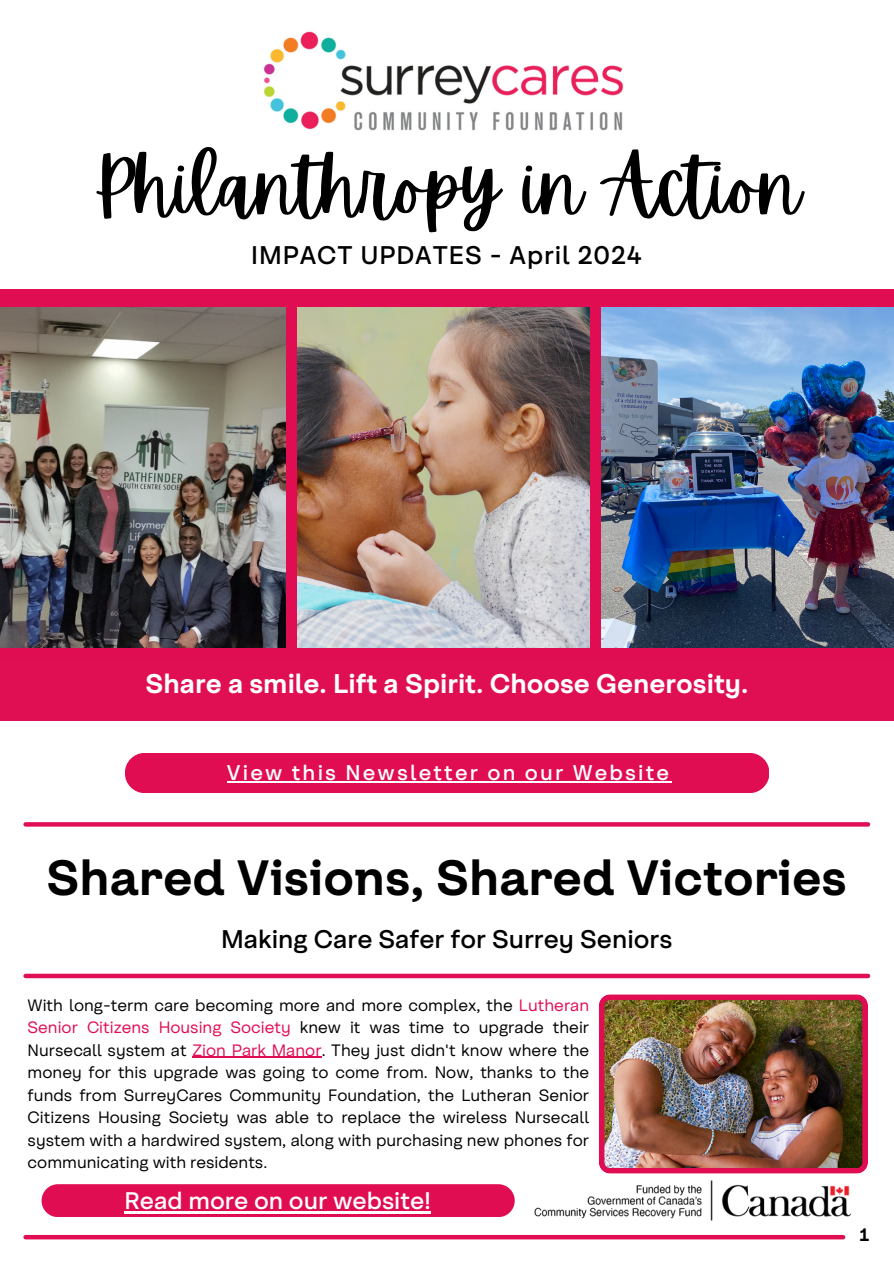
<style>
.page{position:relative;width:894px;height:1264px;background:#fff}
.page>*{position:absolute;margin:0;border:0;box-sizing:border-box;transform-origin:0 0}
.t1{font:75px "Apricots";color:#000}
.t2{font:700 49.5px "Coast Sans Headline";color:#000}
.t3{font:700 26.85px "Coast Sans";color:#fff}
.t4{font:500 25.5px "Coast Sans";color:#000}
.t5{font:500 25.5px "Coast Sans";letter-spacing:.035em;color:#000}
.t6{font:500 24px "Coast Sans";color:#fff}
.t7{font:500 21.3px "Coast Sans";letter-spacing:.1em;color:#fff}
.t8{font:700 18px "Coast Sans Headline";color:#000}
.t9{font:16.5px/22.5px "Coast Sans";color:#000;text-align:justify}
.s1{color:#e00d53}
</style>
<div class="page">
<div style="left:0;top:289px;width:893px;height:146px;background:#e00d53"></div>
<div style="left:0;top:553px;width:893px;height:146px;background:#e00d53"></div>
<div style="left:0;top:420px;width:893px;height:148px;background:#e00d53"></div>
<img style="left:0;top:307px;width:286px;height:340px">
<img style="left:297px;top:307px;width:292px;height:340px">
<img style="left:601px;top:307px;width:292px;height:340px">
<img style="left:263px;top:31px;width:361px;height:100px">
<div style="left:0;top:699px;width:893px;height:22px;background:#e00e53"></div>
<div style="left:125px;top:752px;width:643px;height:40px;background:#e00d53"></div>
<svg style="left:26px;top:822px;width:841px;height:4px;background:#e11659"></svg>
<div style="left:42px;top:1184px;width:472px;height:32px;background:#e00d53"></div>
<img style="left:598px;top:994px;width:269px;height:179px">
<img style="left:534px;top:1180px;width:318px;height:41px">
<hr style="left:192px;top:1056px;width:129px;height:1px;background:#e00d53">
<hr style="left:227px;top:781px;width:444px;height:1px;background:#fff">
<hr style="left:124px;top:1211px;width:307px;height:2px;background:#fff">
<div style="left:26px;top:973px;width:841px;height:5px;background:#e00e53"></div>
<div style="left:26px;top:1234px;width:816px;height:5px;background:#e00e53"></div>
<h1 class="t1" style="left:93px;top:143px;width:709px">Philanthropy in Action</h1>
<h1 class="t5" style="left:251px;top:238px;width:391px">IMPACT UPDATES - April 2024</h1>
<h4 class="t3" style="left:145px;top:666px;width:604px">Share a smile. Lift a Spirit. Choose Generosity.</h4>
<p class="t7" style="left:227px;top:758px;width:443px">View this Newsletter on our Website</p>
<p class="t2" style="left:47px;top:844px;width:801px">Shared Visions, Shared Victories</p>
<p class="t4" style="left:221px;top:921px;width:453px">Making Care Safer for Surrey Seniors</p>
<h1 class="t9" style="left:28px;top:992px;width:563px">With long-term care becoming more and more complex, the <span class="s1">Lutheran Senior Citizens Housing Society</span> knew it was time to upgrade their Nursecall system at <span class="s1">Zion Park Manor</span>. They just didn't know where the money for this upgrade was going to come from. Now, thanks to the funds from SurreyCares Community Foundation, the Lutheran Senior Citizens Housing Society was able to replace the wireless Nursecall system with a hardwired system, along with purchasing new phones for communicating with residents.</h1>
<p class="t6" style="left:124px;top:1184px;width:308px">Read more on our website!</p>
<p class="t8" style="left:859px;top:1223px;width:11px">1</p>
</div>
